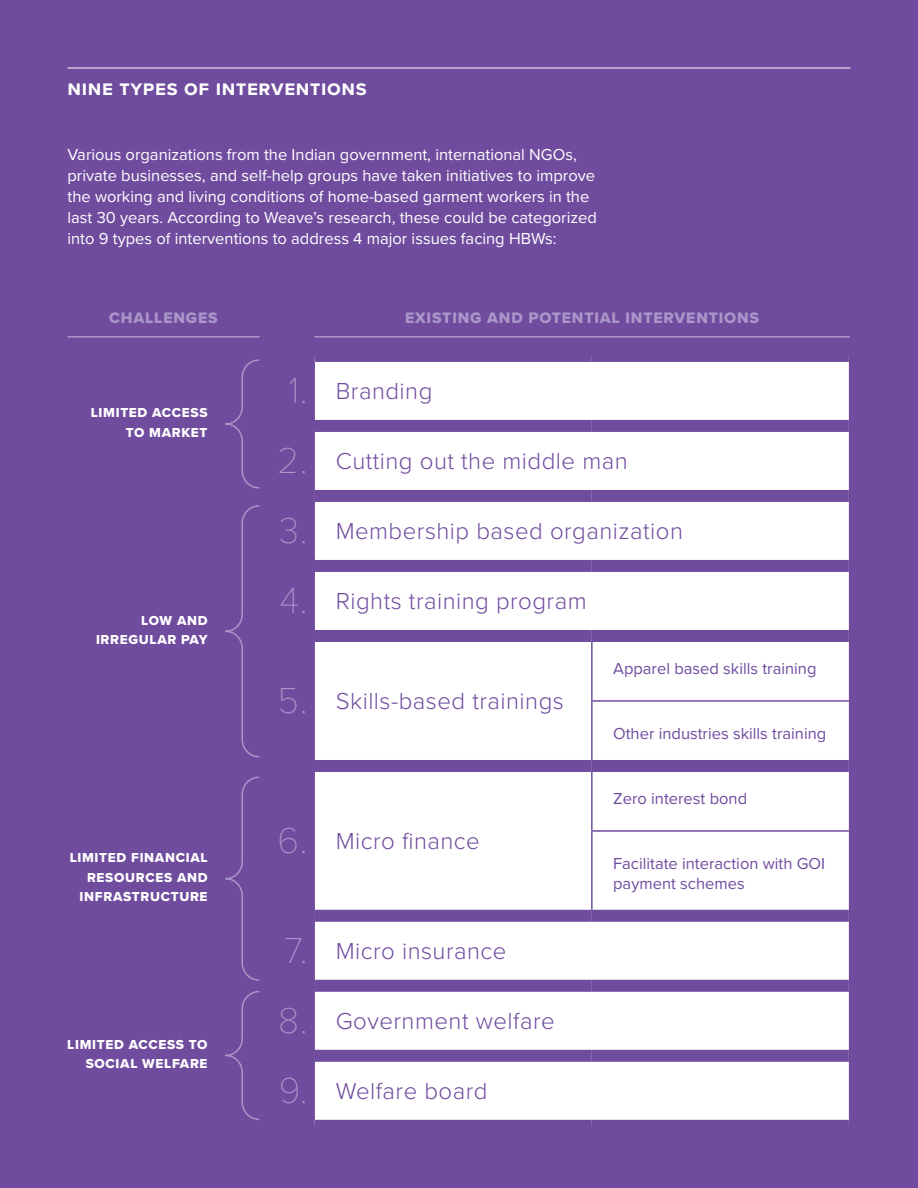
<style>
.page{position:relative;width:918px;height:1188px;background:#704c9f}
.page>*{position:absolute;margin:0;border:0;box-sizing:border-box;transform-origin:0 0}
.t1{font:300 24px "Proxima Nova";letter-spacing:.02em;color:#704c9f}
.t2{font:700 21px "Proxima Nova";letter-spacing:.03em;color:#fff}
.t3{font:16.5px/21px "Proxima Nova";color:#fff}
.t4{font:16.5px/19.8px "Proxima Nova";color:#704c9f}
.t5{font:15.75px "Proxima Nova Extrabld";letter-spacing:.05em;color:#aa96c8}
.t6{font:13.5px/19.5px "Proxima Nova Extrabld";letter-spacing:.05em;color:#fff;text-align:right}
.s1{font-family:"Proxima Nova T";font-weight:100;font-size:37.5px;color:#aa96c8}
</style>
<div class="page">
<hr style="left:314px;top:336px;width:536px;height:2px;background:#aa96c8">
<hr style="left:68px;top:336px;width:192px;height:2px;background:#aa96c8">
<hr style="left:68px;top:68px;width:782px;height:1px;background:#fff">
<div style="left:315px;top:362px;width:534px;height:758px;background:#fff"></div>
<hr style="left:591px;top:642px;width:2px;height:58px;background:#704c9f">
<hr style="left:591px;top:702px;width:2px;height:58px;background:#704c9f">
<hr style="left:591px;top:772px;width:2px;height:58px;background:#704c9f">
<hr style="left:591px;top:832px;width:2px;height:78px;background:#704c9f">
<div style="left:315px;top:420px;width:277px;height:12px;background:#704c9f"></div>
<div style="left:592px;top:420px;width:257px;height:12px;background:#704c9f"></div>
<div style="left:315px;top:490px;width:277px;height:12px;background:#704c9f"></div>
<div style="left:592px;top:490px;width:257px;height:12px;background:#704c9f"></div>
<div style="left:315px;top:560px;width:277px;height:12px;background:#704c9f"></div>
<div style="left:592px;top:560px;width:257px;height:12px;background:#704c9f"></div>
<div style="left:315px;top:630px;width:277px;height:12px;background:#704c9f"></div>
<div style="left:592px;top:630px;width:257px;height:12px;background:#704c9f"></div>
<div style="left:315px;top:760px;width:277px;height:12px;background:#704c9f"></div>
<div style="left:592px;top:760px;width:257px;height:12px;background:#704c9f"></div>
<div style="left:315px;top:910px;width:277px;height:12px;background:#704c9f"></div>
<div style="left:592px;top:910px;width:257px;height:12px;background:#704c9f"></div>
<div style="left:315px;top:980px;width:277px;height:12px;background:#704c9f"></div>
<div style="left:592px;top:980px;width:257px;height:12px;background:#704c9f"></div>
<div style="left:315px;top:1050px;width:277px;height:12px;background:#704c9f"></div>
<div style="left:592px;top:1050px;width:257px;height:12px;background:#704c9f"></div>
<hr style="left:591px;top:700px;width:258px;height:2px;background:#704c9f">
<hr style="left:591px;top:830px;width:258px;height:2px;background:#704c9f">
<svg style="left:225px;top:359px;width:35px;height:130px"></svg>
<svg style="left:225px;top:505px;width:35px;height:253px"></svg>
<svg style="left:225px;top:991px;width:35px;height:129px"></svg>
<svg style="left:225px;top:776px;width:35px;height:205px"></svg>
<p class="t2" style="left:68px;top:73px;width:301px">nine types of interventions</p>
<p class="t3" style="left:68px;top:143px;width:531px">Various organizations from the Indian government, international NGOs, private businesses, and self-help groups have taken initiatives to improve the working and living conditions of home-based garment workers in the last 30 years. According to Weave’s research, these could be categorized into 9 types of interventions to address 4 major issues facing HBWs:</p>
<p class="t5" style="left:109px;top:306px;width:110px">CHALLENGES</p>
<p class="t5" style="left:405px;top:306px;width:356px">EXISTING AND POTENTIAL INTERVENTIONS</p>
<p class="t6" style="left:91px;top:403px;width:118px">LIMITED ACCESS<br>TO MARKET</p>
<p class="t6" style="left:96px;top:610px;width:113px">LOW AND<br>IRREGULAR PAY</p>
<p class="t6" style="left:70px;top:848px;width:139px">LIMITED FINANCIAL<br>RESOURCES AND<br>INFRASTRUCTURE</p>
<p class="t6" style="left:67px;top:1035px;width:142px">LIMITED ACCESS TO<br>SOCIAL WELFARE</p>
<h1 class="t1" style="left:289px;top:373px;width:145px"><span class="s1">1.</span> Branding</h1>
<h1 class="t1" style="left:277px;top:443px;width:352px"><span class="s1">2.</span> Cutting out the middle man</h1>
<h1 class="t1" style="left:279px;top:513px;width:405px"><span class="s1">3.</span> Membership based organization</h1>
<h1 class="t1" style="left:279px;top:583px;width:309px"><span class="s1">4.</span> Rights training program</h1>
<h1 class="t1" style="left:278px;top:683px;width:288px"><span class="s1">5.</span> Skills-based trainings</h1>
<h1 class="t1" style="left:277px;top:823px;width:204px"><span class="s1">6.</span> Micro finance</h1>
<h1 class="t1" style="left:285px;top:933px;width:224px"><span class="s1">7.</span> Micro insurance</h1>
<h1 class="t1" style="left:278px;top:1003px;width:278px"><span class="s1">8.</span> Government welfare</h1>
<h1 class="t1" style="left:279px;top:1073px;width:210px"><span class="s1">9.</span> Welfare board</h1>
<p class="t4" style="left:613px;top:658px;width:205px">Apparel based skills training</p>
<p class="t4" style="left:613px;top:723px;width:215px">Other industries skills training</p>
<p class="t4" style="left:613px;top:788px;width:136px">Zero interest bond</p>
<p class="t4" style="left:613px;top:853px;width:213px">Facilitate interaction with GOI payment schemes</p>
</div>
